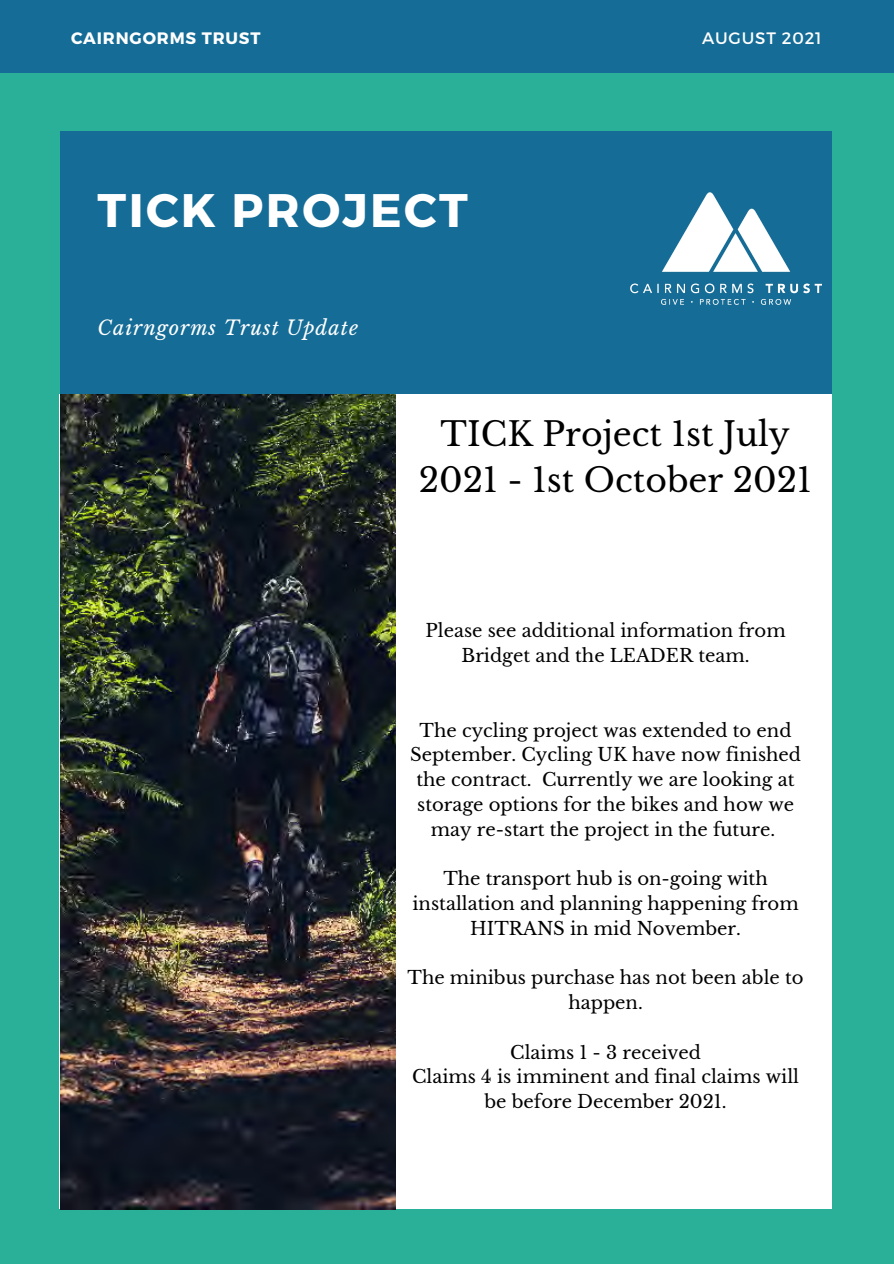
<style>
.page{position:relative;width:894px;height:1264px;background:#fff}
.page>*{position:absolute;margin:0;border:0;box-sizing:border-box;transform-origin:0 0}
.t1{font:700 46.95px "Montserrat";letter-spacing:.05em;color:#fff}
.t2{font:33px/46.2px "Libre Baskerville";color:#000;text-align:center}
.t3{font:italic 19.8px "Libre Baskerville";letter-spacing:.05em;color:#fff}
.t4{font:18px/24.8px "Libre Baskerville";color:#000;text-align:center}
.t5{font:700 16.5px "Montserrat";letter-spacing:.05em;color:#fff}
.t6{font:16.5px "Montserrat";letter-spacing:.05em;color:#fff}
</style>
<div class="page">
<div style="left:0;top:0;width:893px;height:1263px;background:#2aaf98"></div>
<div style="left:60px;top:132px;width:771px;height:262px;background:#156c96"></div>
<div style="left:60px;top:395px;width:771px;height:814px;background:#fff"></div>
<img style="left:60px;top:395px;width:336px;height:814px">
<div style="left:0;top:0;width:893px;height:72px;background:#156c96"></div>
<img style="left:630px;top:192px;width:191px;height:113px">
<p class="t5" style="left:71px;top:28px;width:191px">CAIRNGORMS TRUST</p>
<p class="t6" style="left:701px;top:27px;width:121px">AUGUST 2021</p>
<p class="t1" style="left:98px;top:180px;width:371px">TICK PROJECT</p>
<p class="t3" style="left:98px;top:315px;width:262px">Cairngorms Trust Update</p>
<p class="t2" style="left:419px;top:411px;width:394px">TICK Project 1st July<br>2021 - 1st October 2021</p>
<p class="t4" style="left:425px;top:618px;width:361px">Please see additional information from<br>Bridget and the LEADER team.</p>
<p class="t4" style="left:410px;top:717px;width:392px">The cycling project was extended to end September. Cycling UK have now finished the contract. Currently we are looking at storage options for the bikes and how we may re-start the project in the future.</p>
<p class="t4" style="left:412px;top:866px;width:387px">The transport hub is on-going with installation and planning happening from<br>HITRANS in mid November.</p>
<p class="t4" style="left:407px;top:965px;width:397px">The minibus purchase has not been able to happen.</p>
<p class="t4" style="left:510px;top:1040px;width:192px">Claims 1 - 3 received</p>
<p class="t4" style="left:412px;top:1064px;width:388px">Claims 4 is imminent and final claims will be before December 2021.</p>
</div>
